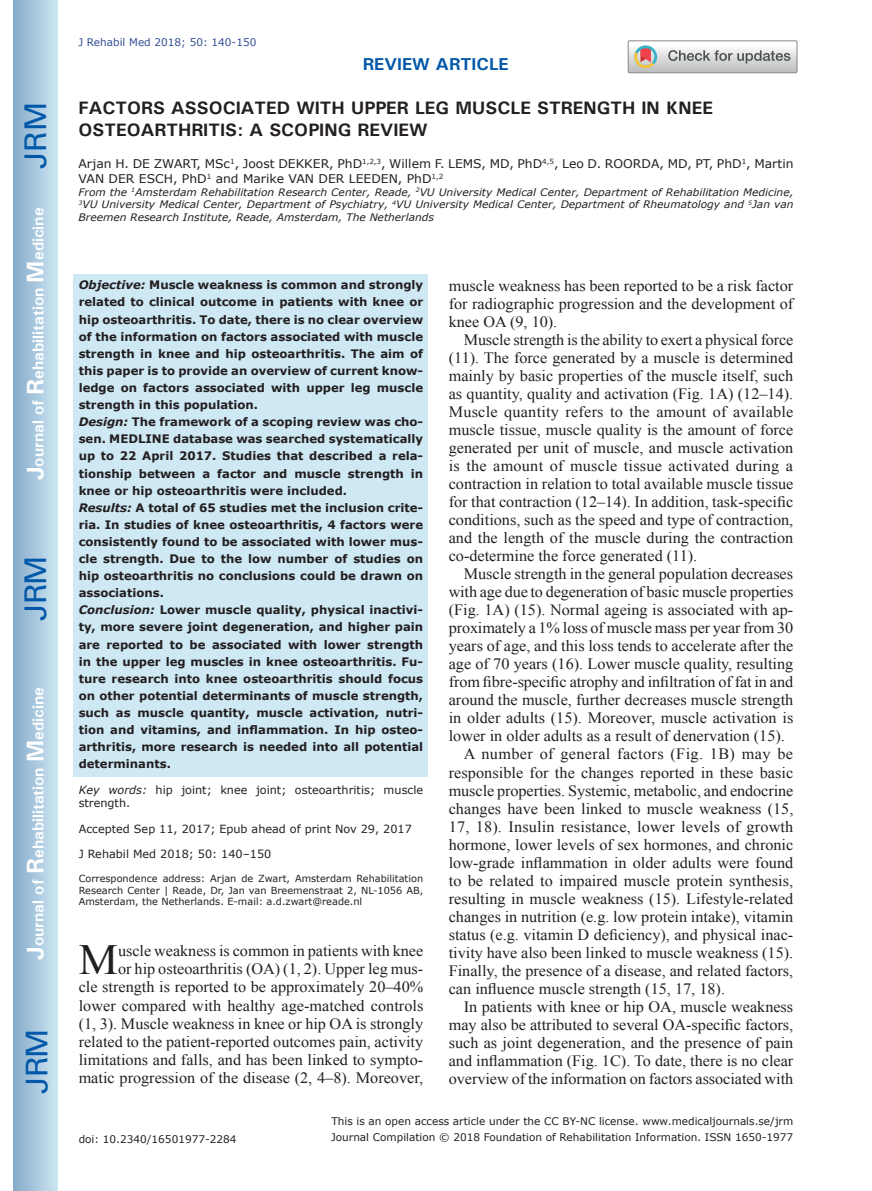
<style>
.page{position:relative;width:872px;height:1191px;background:#fff}
.page>*{position:absolute;margin:0;border:0;box-sizing:border-box;transform-origin:0 0}
.t1{font:42.9px "Times New Roman";color:#231f20}
.t2{font:30px "Univers";letter-spacing:-.03em;color:#0157a8}
.t3{font:700 18px/21.6px "Univers";color:#231f20}
.t4{font:700 17.25px "Univers";color:#0157a8}
.t5{font:15.75px/18px "Times New Roman";color:#231f20;text-align:justify}
.t6{font:700 15.75px "Univers";color:#fff}
.t7{font:15.75px "Times New Roman";letter-spacing:.025em;color:#231f20}
.t8{font:12px/14.4px "Verdana";color:#231f20}
.t9{font:700 11.7px/17.1px "Verdana";color:#231f20}
.t10{font:11.25px/13.5px "Verdana";color:#231f20}
.t11{font:10.5px "Verdana";color:#231f20}
.t12{font:10.5px "Verdana";color:#324f95}
.t13{font:italic 10.35px/12.8px "Verdana";color:#231f20;text-align:justify}
.t14{font:9.75px/11.7px "Verdana";color:#231f20;text-align:justify}
.s1{font-size:24px}
.s2{font-style:italic}
</style>
<div class="page">
<div style="left:14px;top:0;width:43px;height:1191px;background:linear-gradient(to right,#88acca,#cbe5f2)"></div>
<svg style="left:628px;top:41px;width:169px;height:32px"></svg>
<div style="left:74px;top:275px;width:354px;height:502px;background:#cee8f4"></div>
<h2 class="t2" style="left:18px;top:169px;width:68px;rotate:-90deg">JRM</h2>
<p class="t6" style="left:28px;top:480px;width:274px;rotate:-90deg"><span class="s1">J</span>ournal of <span class="s1">R</span>ehabilitation <span class="s1">M</span>edicine</p>
<h2 class="t2" style="left:18px;top:620px;width:67px;rotate:-90deg">JRM</h2>
<p class="t6" style="left:28px;top:959px;width:274px;rotate:-90deg"><span class="s1">J</span>ournal of <span class="s1">R</span>ehabilitation <span class="s1">M</span>edicine</p>
<h2 class="t2" style="left:19px;top:1093px;width:67px;rotate:-90deg">JRM</h2>
<p class="t12" style="left:78px;top:35px;width:179px">J Rehabil Med 2018; 50: 140-150</p>
<p class="t4" style="left:363px;top:53px;width:147px">REVIEW ARTICLE</p>
<p class="t3" style="left:78px;top:97px;width:636px">FACTORS ASSOCIATED WITH UPPER LEG MUSCLE STRENGTH IN KNEE<br>OSTEOARTHRITIS: A SCOPING REVIEW</p>
<p class="t8" style="left:78px;top:157px;width:716px">Arjan H. DE ZWART, MSc<sup>1</sup>, Joost DEKKER, PhD<sup>1,2,3</sup>, Willem F. LEMS, MD, PhD<sup>4,5</sup>, Leo D. ROORDA, MD, PT, PhD<sup>1</sup>, Martin<br>VAN DER ESCH, PhD<sup>1</sup> and Marike VAN DER LEEDEN, PhD<sup>1,2</sup></p>
<p class="t13" style="left:78px;top:185px;width:716px">From the <sup>1</sup>Amsterdam Rehabilitation Research Center, Reade, <sup>2</sup>VU University Medical Center, Department of Rehabilitation Medicine, <sup>3</sup>VU University Medical Center, Department of Psychiatry, <sup>4</sup>VU University Medical Center, Department of Rheumatology and <sup>5</sup>Jan van Breemen Research Institute, Reade, Amsterdam, The Netherlands</p>
<p class="t9" style="left:79px;top:276px;width:346px"><span class="s2">Objective:</span> Muscle weakness is common and strongly related to clinical outcome in patients with knee or hip osteoarthritis. To date, there is no clear overview of the information on factors associated with muscle strength in knee and hip osteoarthritis. The aim of this paper is to provide an overview of current know&shy;ledge on factors associated with upper leg muscle strength in this population.<br><span class="s2">Design:</span> The framework of a scoping review was cho&shy;sen. MEDLINE database was searched systematically up to 22 April 2017. Studies that described a rela&shy;tionship between a factor and muscle strength in knee or hip osteoarthritis were included.<br><span class="s2">Results:</span> A total of 65 studies met the inclusion crite&shy;ria. In studies of knee osteoarthritis, 4 factors were consistently found to be associated with lower mus&shy;cle strength. Due to the low number of studies on hip osteoarthritis no conclusions could be drawn on associations.<br><span class="s2">Conclusion:</span> Lower muscle quality, physical inactivi&shy;ty, more severe joint degeneration, and higher pain are reported to be associated with lower strength in the upper leg muscles in knee osteoarthritis. Fu&shy;ture research into knee osteoarthritis should focus on other potential determinants of muscle strength, such as muscle quantity, muscle activation, nutri&shy;tion and vitamins, and inflammation. In hip osteo&shy;arthritis, more research is needed into all potential determinants.</p>
<p class="t10" style="left:79px;top:783px;width:346px"><span class="s2">Key words:</span> hip joint; knee joint; osteoarthritis; muscle strength.</p>
<p class="t10" style="left:79px;top:822px;width:335px">Accepted Sep 11, 2017; Epub ahead of print Nov 29, 2017</p>
<p class="t10" style="left:79px;top:847px;width:194px">J Rehabil Med 2018; 50: 140–150</p>
<p class="t14" style="left:79px;top:872px;width:346px">Correspondence address: Arjan de Zwart, Amsterdam Rehabilitation Research Center | Reade, Dr, Jan van Breemenstraat 2, NL-1056 AB, Amsterdam, the Netherlands. E-mail: a.d.zwart@reade.nl</p>
<h1 class="t1" style="left:79px;top:931px;width:41px">M</h1>
<p class="t5" style="left:79px;top:942px;width:346px;text-align:right">uscle weakness is common in patients with knee<br>or hip osteoarthritis (OA) (1, 2). Upper leg mus-<br>cle strength is reported to be approximately 20–40% lower compared with healthy age-matched controls (1, 3). Muscle weakness in knee or hip OA is strongly related to the patient-reported outcomes pain, activity limitations and falls, and has been linked to sympto&shy;matic progression of the disease (2, 4–8). Moreover,</p>
<p class="t5" style="left:449px;top:277px;width:346px">muscle weakness has been reported to be a risk factor for radiographic progression and the development of knee OA (9, 10).</p>
<p class="t5" style="left:449px;top:331px;width:346px;text-indent:15px">Muscle strength is the ability to exert a physical force (11). The force generated by a muscle is determined mainly by basic properties of the muscle itself, such as quantity, quality and activation (Fig. 1A) (12–14).<br>Muscle quantity refers to the amount of available muscle tissue, muscle quality is the amount of force generated per unit of muscle, and muscle activation is the amount of muscle tissue activated during a contraction in relation to total available muscle tissue for that contraction (12–14). In addition, task-specific conditions, such as the speed and type of contraction, and the length of the muscle during the contraction co-determine the force generated (11).</p>
<p class="t5" style="left:464px;top:565px;width:331px">Muscle strength in the general population decreases</p>
<p class="t5" style="left:449px;top:583px;width:346px">with age due to degeneration of basic muscle properties</p>
<p class="t5" style="left:449px;top:601px;width:346px">(Fig. 1A) (15). Normal ageing is associated with ap-</p>
<p class="t5" style="left:449px;top:619px;width:346px">proximately a 1% loss of muscle mass per year from 30</p>
<p class="t5" style="left:449px;top:637px;width:346px">years of age, and this loss tends to accelerate after the</p>
<p class="t5" style="left:449px;top:655px;width:346px">age of 70 years (16). Lower muscle quality, resulting</p>
<p class="t5" style="left:449px;top:673px;width:346px">from fibre-specific atrophy and infiltration of fat in and</p>
<p class="t5" style="left:449px;top:691px;width:346px">around the muscle, further decreases muscle strength</p>
<p class="t5" style="left:449px;top:709px;width:346px">in older adults (15). Moreover, muscle activation is</p>
<p class="t5" style="left:449px;top:727px;width:338px">lower in older adults as a result of denervation (15).</p>
<p class="t7" style="left:464px;top:743px;width:331px">A number of general factors (Fig. 1B) may be</p>
<p class="t5" style="left:449px;top:763px;width:346px">responsible for the changes reported in these basic</p>
<p class="t5" style="left:449px;top:781px;width:346px">muscle properties. Systemic, metabolic, and endocrine</p>
<p class="t5" style="left:449px;top:799px;width:346px">changes have been linked to muscle weakness (15,</p>
<p class="t5" style="left:449px;top:817px;width:346px">17, 18). Insulin resistance, lower levels of growth</p>
<p class="t5" style="left:449px;top:835px;width:346px">hormone, lower levels of sex hormones, and chronic</p>
<p class="t5" style="left:449px;top:853px;width:346px">low-grade inflammation in older adults were found</p>
<p class="t5" style="left:449px;top:871px;width:346px">to be related to impaired muscle protein synthesis,</p>
<p class="t5" style="left:449px;top:889px;width:346px">resulting in muscle weakness (15). Lifestyle-related</p>
<p class="t5" style="left:449px;top:907px;width:346px">changes in nutrition (e.g. low protein intake), vitamin</p>
<p class="t5" style="left:449px;top:925px;width:346px">status (e.g. vitamin D deficiency), and physical inac-</p>
<p class="t5" style="left:449px;top:943px;width:346px">tivity have also been linked to muscle weakness (15).</p>
<p class="t5" style="left:449px;top:961px;width:346px">Finally, the presence of a disease, and related factors,</p>
<p class="t5" style="left:449px;top:979px;width:278px">can influence muscle strength (15, 17, 18).</p>
<p class="t5" style="left:464px;top:997px;width:331px">In patients with knee or hip OA, muscle weakness</p>
<p class="t5" style="left:449px;top:1015px;width:346px">may also be attributed to several OA-specific factors,</p>
<p class="t5" style="left:449px;top:1033px;width:346px">such as joint degeneration, and the presence of pain</p>
<p class="t5" style="left:449px;top:1051px;width:346px">and inflammation (Fig. 1C). To date, there is no clear</p>
<p class="t5" style="left:449px;top:1069px;width:346px">overview of the information on factors associated with</p>
<p class="t11" style="left:79px;top:1131px;width:159px">doi: 10.2340/16501977-2284</p>
<p class="t11" style="left:331px;top:1114px;width:463px">This is an open access article under the CC BY-NC license. www.medicaljournals.se/jrm</p>
<p class="t11" style="left:331px;top:1130px;width:464px">Journal Compilation © 2018 Foundation of Rehabilitation Information. ISSN 1650-1977</p>
</div>
